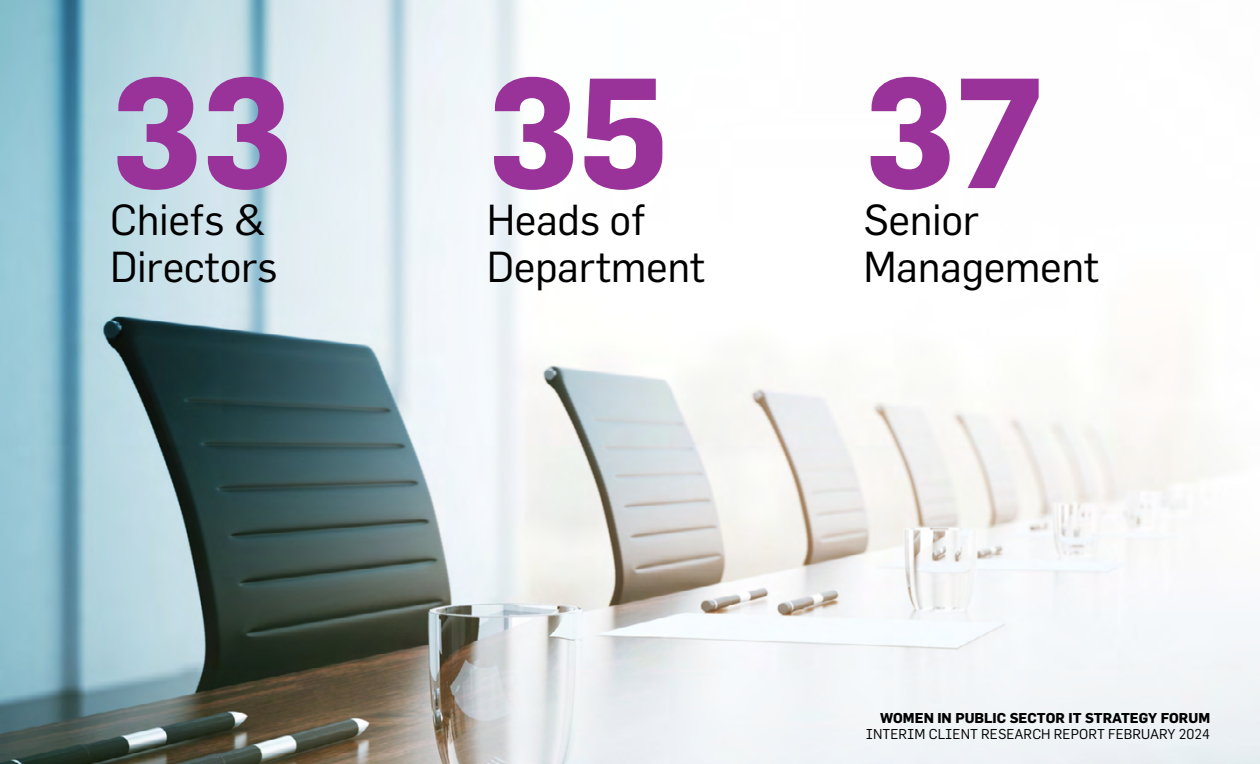
<style>
.page{position:relative;width:1260px;height:764px;background:#fff}
.page>*{position:absolute;margin:0;border:0;box-sizing:border-box;transform-origin:0 0}
.t1{font:700 153.47px "Flama";color:#939}
.t2{font:42.52px/46.7px "Flama";letter-spacing:-.01em;color:#000}
.t3{font:14px "Flama";color:#000}
.t4{font:700 14px "Flama";color:#000}
</style>
<div class="page">
<img style="left:0;top:0;width:1260px;height:764px">
<h1 class="t1" style="left:110px;top:40px;width:184px">33</h1>
<p class="t2" style="left:110px;top:195px;width:169px">Chiefs &amp;<br>Directors</p>
<h1 class="t1" style="left:487px;top:40px;width:183px">35</h1>
<p class="t2" style="left:487px;top:195px;width:220px">Heads of<br>Department</p>
<h1 class="t1" style="left:863px;top:40px;width:182px">37</h1>
<p class="t2" style="left:863px;top:195px;width:238px">Senior<br>Management</p>
<p class="t4" style="left:880px;top:709px;width:332px">WOMEN IN PUBLIC SECTOR IT STRATEGY FORUM</p>
<p class="t3" style="left:866px;top:726px;width:346px">INTERIM CLIENT RESEARCH REPORT FEBRUARY 2024</p>
</div>
